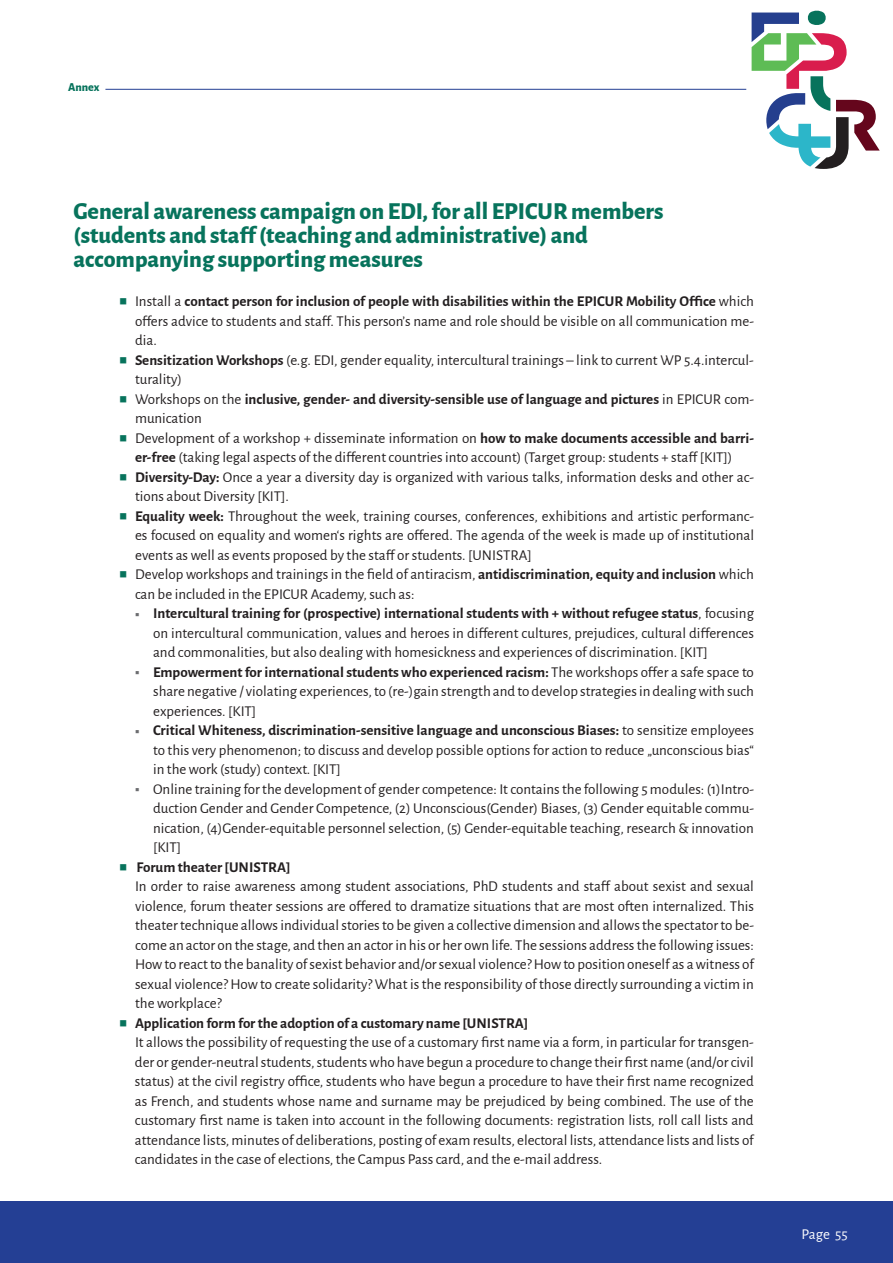
<style>
.page{position:relative;width:893px;height:1263px;background:#fff}
.page>*{position:absolute;margin:0;border:0;box-sizing:border-box;transform-origin:0 0}
.t1{font:800 24px/24px "Alegreya Sans";color:#07735c}
.t2{font:15px/19.5px "Alegreya Sans";color:#231f20;text-align:justify}
.t3{font:700 15px/19.5px "Alegreya Sans";color:#231f20}
.t4{font:15px "Alegreya Sans";color:#fff}
.t5{font:800 12px "Alegreya Sans";color:#07735c}
.s1{color:#07735c}
.s2{font-weight:700}
.s3{font-weight:400}
.s4{font-size:10.5px;color:#6c6d70}
</style>
<div class="page">
<div style="left:0;top:1201px;width:893px;height:62px;background:#243f94"></div>
<svg style="left:752px;top:10px;width:128px;height:159px"></svg>
<hr style="left:105px;top:89px;width:641px;height:1px;background:#243f94">
<p class="t5" style="left:68px;top:78px;width:33px">Annex</p>
<h1 class="t1" style="left:74px;top:197px;width:591px">General awareness campaign on EDI, for all EPICUR members (students and staff (teaching and administrative) and accompanying supporting measures</h1>
<p class="t2" style="left:135px;top:291px;width:620px;text-indent:-17px"><span class="s1">▪</span> Install a <span class="s2">contact person for inclusion of people with disabilities within the EPICUR Mobility Office</span> which offers advice to students and staff. This person’s name and role should be visible on all communication me&shy;dia.</p>
<p class="t2" style="left:135px;top:349px;width:620px;text-indent:-16px"><span class="s1">▪</span> <span class="s2">Sensitization Workshops</span> (e.g. EDI, gender equality, intercultural trainings – link to current WP 5.4.intercul&shy;turality)</p>
<p class="t3" style="left:135px;top:388px;width:620px;text-indent:-17px"><span class="s1">▪</span> <span class="s3">Workshops on the</span> inclusive, gender- and diversity-sensible use of language and pictures <span class="s3">in EPICUR com&shy;munication</span></p>
<p class="t2" style="left:119px;top:427px;width:637px;text-align:center"><span class="s1">▪</span> Development of a workshop + disseminate information on <span class="s2">how to make documents accessible and barri&shy;er-free</span> (taking legal aspects of the different countries into account) (Target group: students + staff [KIT])</p>
<p class="t2" style="left:135px;top:466px;width:620px;text-indent:-16px"><span class="s1">▪</span> <span class="s2">Diversity-Day:</span> Once a year a diversity day is organized with various talks, information desks and other ac&shy;tions about Diversity [KIT].</p>
<p class="t2" style="left:135px;top:505px;width:620px;text-indent:-17px"><span class="s1">▪</span> <span class="s2">Equality week:</span> Throughout the week, training courses, conferences, exhibitions and artistic performanc&shy;es focused on equality and women‘s rights are offered. The agenda of the week is made up of institutional events as well as events proposed by the staff or students. [UNISTRA]</p>
<p class="t2" style="left:135px;top:564px;width:620px;text-indent:-16px"><span class="s1">▪</span> Develop workshops and trainings in the field of antiracism, <span class="s2">antidiscrimination, equity and inclusion</span> which can be included in the EPICUR Academy, such as:</p>
<p class="t2" style="left:153px;top:603px;width:602px;text-indent:-18px"><span class="s4">■</span> <span class="s2">Intercultural training for (prospective) international students with + without refugee status</span>, focusing on intercultural communication, values and heroes in different cultures, prejudices, cultural differences and commonalities, but also dealing with homesickness and experiences of discrimination. [KIT]</p>
<p class="t2" style="left:153px;top:661px;width:602px;text-indent:-18px"><span class="s4">■</span> <span class="s2">Empowerment for international students who experienced racism:</span> The workshops offer a safe space to share negative / violating experiences,to (re-)gain strength and to develop strategiesin dealingwith such experiences. [KIT]</p>
<p class="t2" style="left:153px;top:720px;width:602px;text-indent:-18px"><span class="s4">■</span> <span class="s2">Critical Whiteness, discrimination-sensitive language and unconscious Biases:</span> to sensitize employees to this very phenomenon; to discuss and develop possible options for action to reduce „unconscious bias“ in the work (study) context. [KIT]</p>
<p class="t2" style="left:153px;top:778px;width:602px;text-indent:-18px"><span class="s4">■</span> Online training for the development of gender competence: It contains the following 5 modules: (1)Intro&shy;duction Gender and Gender Competence, (2) Unconscious(Gender) Biases, (3) Gender equitable commu&shy;nication, (4)Gender-equitable personnel selection, (5) Gender-equitable teaching, research &amp; innovation [KIT]</p>
<p class="t2" style="left:135px;top:856px;width:620px;text-align:left;text-indent:-16px"><span class="s1">▪</span> <span class="s2">Forum theater[UNISTRA]<br></span>In order to raise awareness among student associations, PhD students and staff about sexist and sexual violence, forum theater sessions are offered to dramatize situations that are most often internalized. This theater technique allows individual stories to be given a collective dimension and allows the spectator to be&shy;come an actor on the stage, and then an actor in his or her own life. The sessions address the following issues:<br>Howto reactto the banality ofsexist behavior and/orsexual violence?Howto position oneself as awitness of sexual violence? How to create solidarity? What is the responsibility of those directly surrounding a victim in the workplace?</p>
<p class="t2" style="left:135px;top:1012px;width:620px;text-align:left;text-indent:-16px"><span class="s1">▪</span> <span class="s2">Application form forthe adoption of a customary name [UNISTRA]<br></span>It allows the possibility of requesting the use of a customary first name via a form, in particular for transgen&shy;der or gender-neutralstudents,studentswho have begun a procedure to change theirfirst name (and/orcivil status) at the civil registry office, students who have begun a procedure to have their first name recognized as French, and students whose name and surname may be prejudiced by being combined. The use of the customary first name is taken into account in the following documents: registration lists, roll call lists and attendance lists, minutes of deliberations, posting of exam results, electoral lists, attendance lists and lists of candidates in the case of elections, the Campus Pass card, and the e-mail address.</p>
<p class="t4" style="left:801px;top:1223px;width:48px">Page 55</p>
</div>
